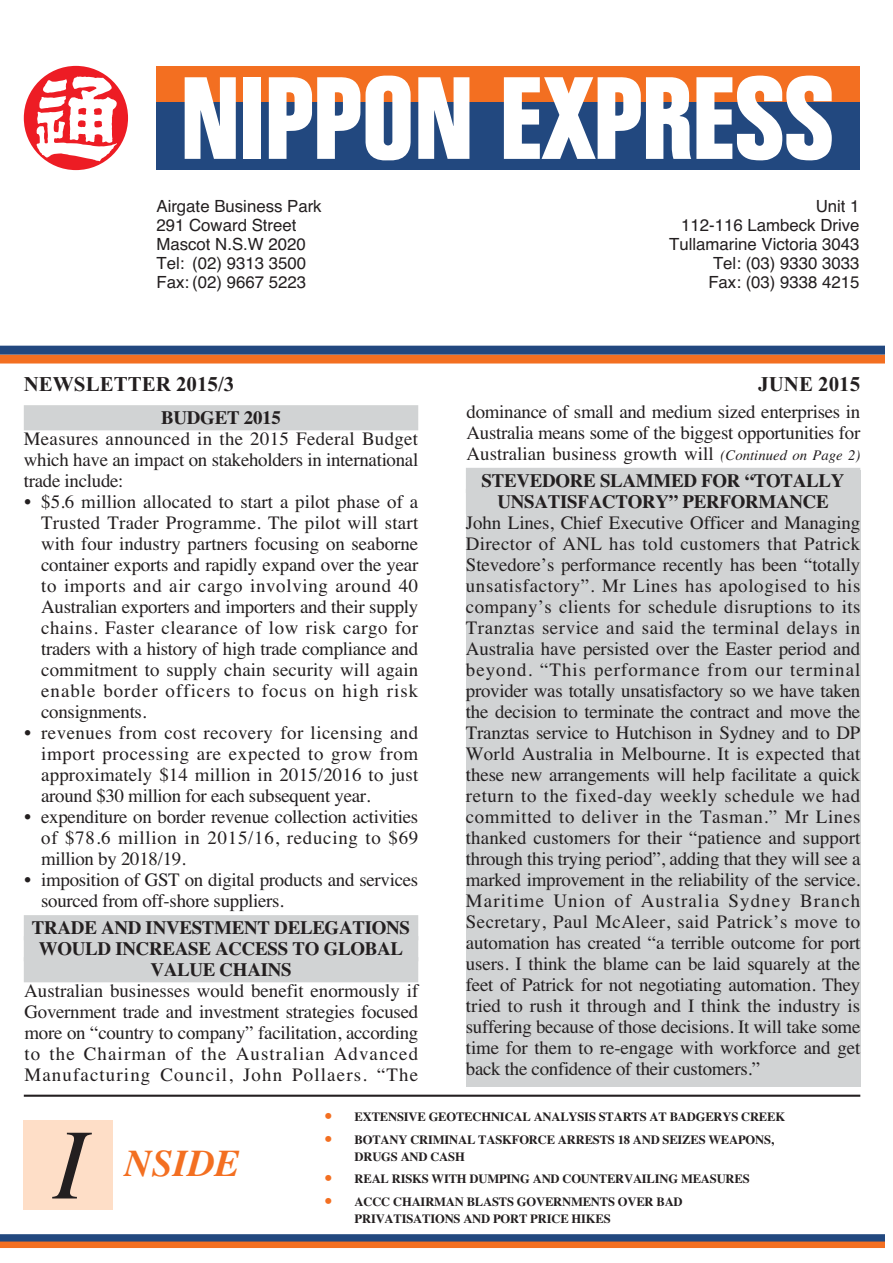
<style>
.page{position:relative;width:893px;height:1263px;background:#fff}
.page>*{position:absolute;margin:0;border:0;box-sizing:border-box;transform-origin:0 0}
.t1{font:italic 100.8px "Times";color:#231f20}
.t2{font:italic 700 37.8px "Times";color:#f36f21}
.t3{font:700 21px "Times New Roman";color:#231f20}
.t4{font:18.9px/21px "Times";letter-spacing:-.015em;color:#231f20;text-align:justify}
.t5{font:700 18.9px/21px "Times";letter-spacing:-.015em;color:#231f20;text-align:center}
.t6{font:16.8px "Helvetica";color:#231f20}
.t7{font:700 12.6px/16.6px "Times";letter-spacing:-.015em;color:#231f20}
.s1{font-style:italic;font-size:14.7px}
.s2{font-size:21px;color:#f36f21}
</style>
<div class="page">
<div style="left:466px;top:470px;width:394px;height:617px;background:#d1d3d4"></div>
<div style="left:0;top:1240px;width:884px;height:8px;background:#f36f21"></div>
<div style="left:0;top:1234px;width:884px;height:8px;background:#22487f"></div>
<div style="left:24px;top:1120px;width:89px;height:89px;background:#fedec7"></div>
<div style="left:24px;top:405px;width:394px;height:25px;background:#d1d3d4"></div>
<div style="left:24px;top:915px;width:394px;height:25px;background:#d1d3d4"></div>
<div style="left:24px;top:936px;width:394px;height:25px;background:#d1d3d4"></div>
<div style="left:24px;top:957px;width:394px;height:25px;background:#d1d3d4"></div>
<div style="left:466px;top:468px;width:394px;height:25px;background:#d1d3d4"></div>
<hr style="left:24px;top:1095px;width:836px;height:2px;background:#231f20">
<div style="left:0;top:355px;width:884px;height:9px;background:#f36f21"></div>
<div style="left:0;top:346px;width:884px;height:9px;background:#22487f"></div>
<div style="left:156px;top:101px;width:704px;height:69px;background:#22487f"></div>
<div style="left:156px;top:66px;width:704px;height:35px;background:#f36f21"></div>
<svg style="left:24px;top:66px;width:104px;height:104px"></svg>
<svg style="left:185px;top:77px;width:51px;height:82px;background:#e7e2e3"></svg>
<svg style="left:418px;top:77px;width:51px;height:82px;background:#e6e2e3"></svg>
<div style="left:243px;top:77px;width:18px;height:82px;background:#fff"></div>
<svg style="left:269px;top:75px;width:142px;height:86px"></svg>
<svg style="left:504px;top:76px;width:328px;height:84px"></svg>
<p class="t6" style="left:156px;top:200px;width:167px">Airgate Business Park</p>
<p class="t6" style="left:816px;top:200px;width:45px">Unit 1</p>
<p class="t6" style="left:156px;top:219px;width:142px">291 Coward Street</p>
<p class="t6" style="left:681px;top:219px;width:180px">112-116 Lambeck Drive</p>
<p class="t6" style="left:156px;top:238px;width:151px">Mascot N.S.W 2020</p>
<p class="t6" style="left:669px;top:238px;width:192px">Tullamarine Victoria 3043</p>
<p class="t6" style="left:156px;top:257px;width:151px">Tel: (02) 9313 3500</p>
<p class="t6" style="left:713px;top:257px;width:148px">Tel: (03) 9330 3033</p>
<p class="t6" style="left:156px;top:276px;width:151px">Fax: (02) 9667 5223</p>
<p class="t6" style="left:708px;top:276px;width:153px">Fax: (03) 9338 4215</p>
<p class="t3" style="left:24px;top:372px;width:212px">NEWSLETTER 2015/3</p>
<p class="t3" style="left:758px;top:372px;width:104px">JUNE 2015</p>
<p class="t5" style="left:161px;top:409px;width:121px">BUDGET 2015</p>
<p class="t4" style="left:24px;top:430px;width:396px">Measures announced in the 2015 Federal Budget which have an impact on stakeholders in international trade include:</p>
<p class="t4" style="left:41px;top:493px;width:379px;text-indent:-17px">• $5.6 million allocated to start a pilot phase of a Trusted Trader Programme. The pilot will start with four industry partners focusing on seaborne container exports and rapidly expand over the year to imports and air cargo involving around 40<br>Australian exporters and importers and their supply chains. Faster clearance of low risk cargo for traders with a history of high trade compliance and commitment to supply chain security will again enable border officers to focus on high risk consignments.</p>
<p class="t4" style="left:41px;top:724px;width:379px;text-indent:-17px">• revenues from cost recovery for licensing and import processing are expected to grow from approximately $14 million in 2015/2016 to just around $30 million for each subsequent year.</p>
<p class="t4" style="left:41px;top:808px;width:379px;text-indent:-17px">• expenditure on border revenue collection activities of $78.6 million in 2015/16, reducing to $69 million by 2018/19.</p>
<p class="t4" style="left:41px;top:871px;width:379px;text-indent:-17px">• imposition of GST on digital products and services sourced from off-shore suppliers.</p>
<p class="t5" style="left:32px;top:919px;width:380px">TRADE AND INVESTMENT DELEGATIONS<br>WOULD INCREASE ACCESS TO GLOBAL<br>VALUE CHAINS</p>
<p class="t4" style="left:24px;top:982px;width:396px">Australian businesses would benefit enormously if Government trade and investment strategies focused more on “country to company” facilitation, according to the Chairman of the Australian Advanced Manufacturing Council, John Pollaers. “The</p>
<p class="t4" style="left:466px;top:403px;width:395px">dominance of small and medium sized enterprises in Australia means some of the biggest opportunities for Australian business growth will <span class="s1">(Continued on Page 2)</span></p>
<p class="t5" style="left:482px;top:472px;width:364px">STEVEDORE SLAMMED FOR “TOTALLY<br>UNSATISFACTORY” PERFORMANCE</p>
<p class="t4" style="left:466px;top:514px;width:396px">John Lines, Chief Executive Officer and Managing Director of ANL has told customers that Patrick Stevedore’s performance recently has been “totally unsatisfactory”. Mr Lines has apologised to his company’s clients for schedule disruptions to its Tranztas service and said the terminal delays in Australia have persisted over the Easter period and beyond. “This performance from our terminal provider was totally unsatisfactory so we have taken the decision to terminate the contract and move the Tranztas service to Hutchison in Sydney and to DP World Australia in Melbourne. It is expected that these new arrangements will help facilitate a quick return to the fixed-day weekly schedule we had committed to deliver in the Tasman.” Mr Lines thanked customers for their “patience and support through this trying period”, adding that they will see a marked improvement in the reliability of the service.<br>Maritime Union of Australia Sydney Branch Secretary, Paul McAleer, said Patrick’s move to automation has created “a terrible outcome for port users. I think the blame can be laid squarely at the feet of Patrick for not negotiating automation. They tried to rush it through and I think the industry is suffering because of those decisions. It will take some time for them to re-engage with workforce and get back the confidence of their customers.”</p>
<h1 class="t1" style="left:53px;top:1128px;width:35px">I</h1>
<h2 class="t2" style="left:124px;top:1149px;width:117px">NSIDE</h2>
<p class="t7" style="left:325px;top:1109px;width:462px"><span class="s2">•</span> EXTENSIVE GEOTECHNICAL ANALYSIS STARTS AT BADGERYS CREEK</p>
<p class="t7" style="left:355px;top:1133px;width:421px;text-indent:-30px"><span class="s2">•</span> BOTANY CRIMINAL TASKFORCE ARRESTS 18 AND SEIZES WEAPONS,<br>DRUGS AND CASH</p>
<p class="t7" style="left:325px;top:1171px;width:426px"><span class="s2">•</span> REAL RISKS WITH DUMPING AND COUNTERVAILING MEASURES</p>
<p class="t7" style="left:355px;top:1195px;width:330px;text-indent:-30px"><span class="s2">•</span> ACCC CHAIRMAN BLASTS GOVERNMENTS OVER BAD<br>PRIVATISATIONS AND PORT PRICE HIKES</p>
</div>
